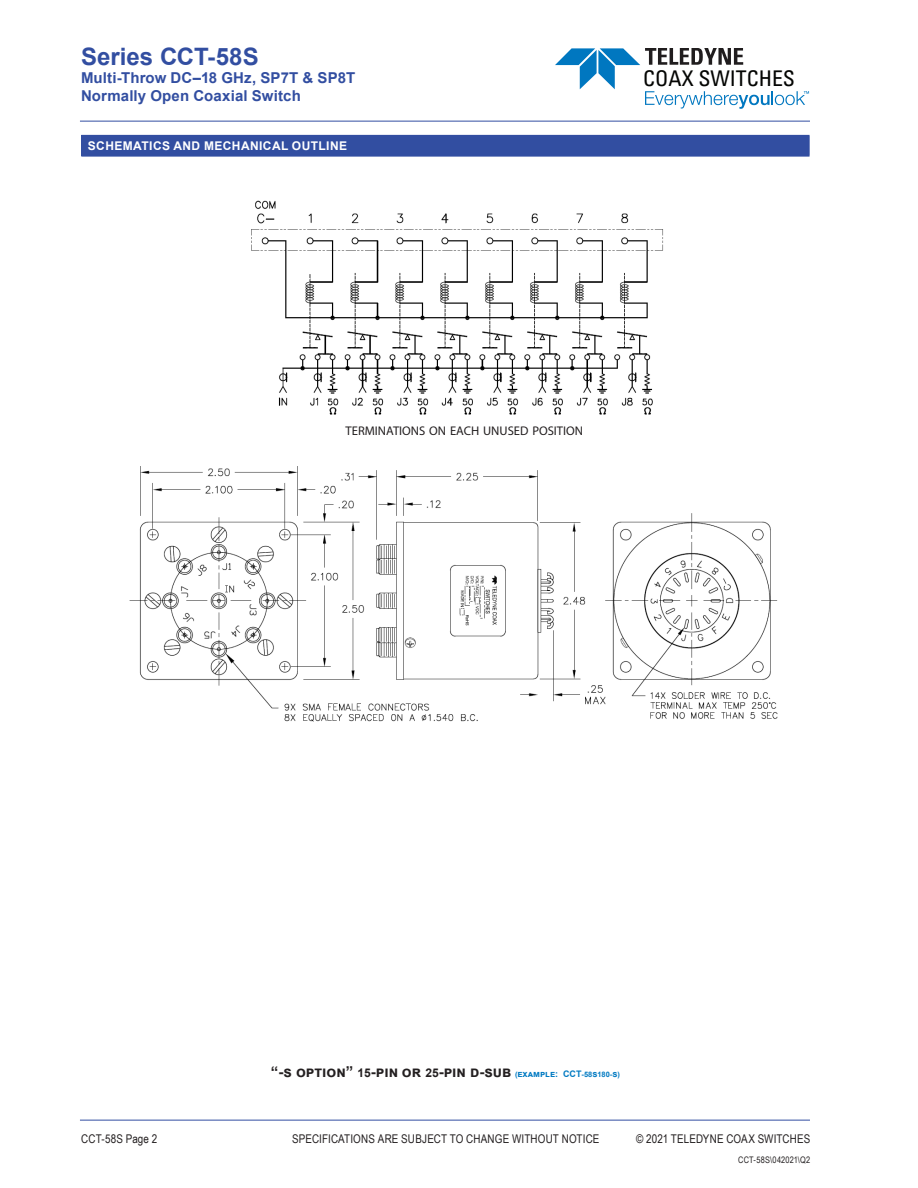
<style>
.page{position:relative;width:918px;height:1188px;background:#fff}
.page>*{position:absolute;margin:0;border:0;box-sizing:border-box;transform-origin:0 0}
.t1{font:700 24px "Arial";color:#324ea1}
.t2{font:condensed 21.75px "Univers";color:#040503}
.t3{font:700 15px/18px "Arial";letter-spacing:.01em;color:#324ea1}
.t4{font:700 15px "Arial";color:#231f20}
.t5{font:12.6px "Myriad Pro";color:#231f20}
.t6{font:12px "Arial Narrow";letter-spacing:.01em;color:#231f20}
.t7{font:700 12px "Arial";letter-spacing:.035em;color:#fff}
.t8{font:9px "Arial Narrow";letter-spacing:.02em;color:#231f20}
.s1{font-size:12px}
.s2{font-size:7.5px;color:#007ac2}
.s3{font-size:9px;color:#007ac2}
</style>
<div class="page">
<hr style="left:80px;top:121px;width:730px;height:1px;background:#324ea1">
<hr style="left:80px;top:1120px;width:730px;height:1px;background:#324ea1">
<svg style="left:555px;top:48px;width:254px;height:61px"></svg>
<div style="left:82px;top:135px;width:727px;height:21px;background:#324ea1"></div>
<hr style="left:81px;top:135px;width:729px;height:1px;background:#324ea1">
<svg style="left:81px;top:136px;width:1px;height:20px"></svg>
<svg style="left:809px;top:136px;width:1px;height:20px"></svg>
<hr style="left:81px;top:156px;width:729px;height:1px;background:#324ea1">
<img style="left:129px;top:466px;width:649px;height:256px">
<img style="left:251px;top:201px;width:413px;height:214px">
<h1 class="t1" style="left:81px;top:40px;width:179px">Series CCT-58S</h1>
<p class="t3" style="left:81px;top:69px;width:276px">Multi-Throw DC–18 GHz, SP7T &amp; SP8T<br>Normally Open Coaxial Switch</p>
<h2 class="t2" style="left:643px;top:64px;width:153px">COAX SWITCHES</h2>
<p class="t7" style="left:88px;top:137px;width:261px">SCHEMATICS AND MECHANICAL OUTLINE</p>
<p class="t5" style="left:346px;top:423px;width:239px">TERMINATIONS ON EACH UNUSED POSITION</p>
<p class="t4" style="left:271px;top:1061px;width:351px">“-s option” <span class="s1">15</span>-pin or <span class="s1">25</span>-pin d-sub <span class="s2">(</span><span class="s3">example: CCT</span><span class="s2">-58</span><span class="s3">s</span><span class="s2">180-</span><span class="s3">s</span><span class="s2">)</span></p>
<p class="t6" style="left:81px;top:1130px;width:77px">CCT-58S Page 2</p>
<p class="t6" style="left:292px;top:1130px;width:309px">SPECIFICATIONS ARE SUBJECT TO CHANGE WITHOUT NOTICE</p>
<p class="t6" style="left:636px;top:1130px;width:176px">© 2021 TELEDYNE COAX SWITCHES</p>
<p class="t8" style="left:738px;top:1153px;width:73px">CCT-58S\042021\Q2</p>
</div>
